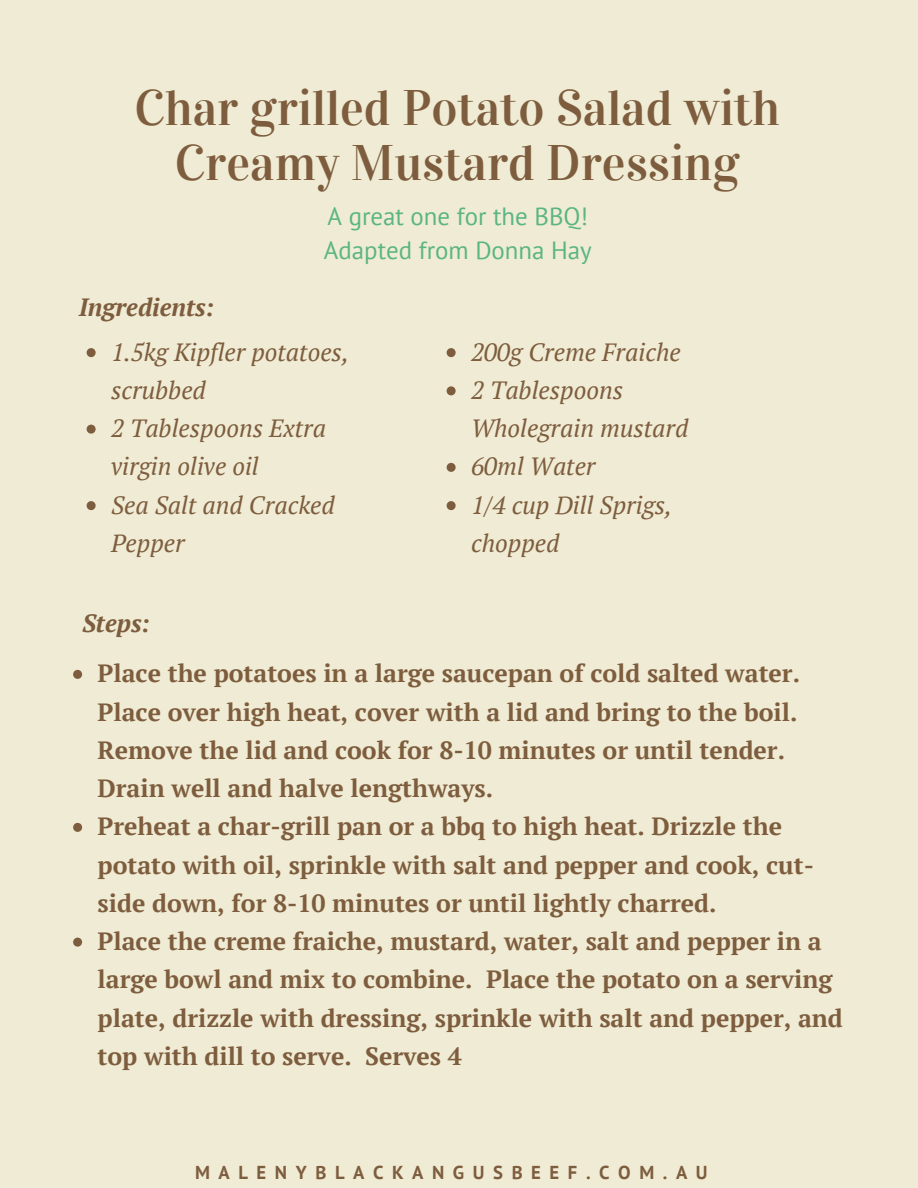
<style>
.page{position:relative;width:918px;height:1188px;background:#f0ebd4}
.page>*{position:absolute;margin:0;border:0;box-sizing:border-box;transform-origin:0 0}
.t1{font:49.8px/55.2px "Vidaloka";color:#7d5d3e;text-align:center}
.t2{font:700 24.9px/38.2px "PT Serif";color:#7d5d3e}
.t3{font:italic 24.9px/38.2px "PT Serif";color:#7d5d3e}
.t4{font:24.9px/33.8px "PT Sans";color:#5ab581}
.t5{font:italic 700 24.9px "PT Serif";color:#7d5d3e}
.t6{font:700 18.75px "PT Sans";letter-spacing:.46em;color:#7d5d3e}
</style>
<div class="page">
<svg style="left:87px;top:348px;width:9px;height:9px"></svg>
<svg style="left:87px;top:425px;width:9px;height:9px"></svg>
<svg style="left:87px;top:501px;width:9px;height:9px"></svg>
<svg style="left:73px;top:670px;width:9px;height:9px"></svg>
<svg style="left:73px;top:823px;width:9px;height:9px"></svg>
<svg style="left:73px;top:938px;width:9px;height:9px"></svg>
<svg style="left:447px;top:348px;width:9px;height:9px"></svg>
<svg style="left:447px;top:386px;width:9px;height:9px"></svg>
<svg style="left:447px;top:463px;width:9px;height:9px"></svg>
<svg style="left:447px;top:501px;width:9px;height:9px"></svg>
<h1 class="t1" style="left:134px;top:81px;width:647px">Char grilled Potato Salad with<br>Creamy Mustard Dressing</h1>
<p class="t4" style="left:324px;top:199px;width:269px">A great one for the BBQ!<br>Adapted from Donna Hay</p>
<p class="t5" style="left:79px;top:290px;width:137px">Ingredients:</p>
<p class="t3" style="left:111px;top:332px;width:239px">1.5kg Kipfler potatoes, scrubbed<br>2 Tablespoons Extra virgin olive oil<br>Sea Salt and Cracked<br>Pepper</p>
<p class="t3" style="left:471px;top:332px;width:219px">200g Creme Fraiche<br>2 Tablespoons<br>Wholegrain mustard<br>60ml Water<br>1/4 cup Dill Sprigs, chopped</p>
<p class="t5" style="left:82px;top:606px;width:70px">Steps:</p>
<p class="t2" style="left:98px;top:654px;width:747px">Place the potatoes in a large saucepan of cold salted water.<br>Place over high heat, cover with a lid and bring to the boil.<br>Remove the lid and cook for 8-10 minutes or until tender.<br>Drain well and halve lengthways.<br>Preheat a char-grill pan or a bbq to high heat. Drizzle the potato with oil, sprinkle with salt and pepper and cook, cut&shy;side down, for 8-10 minutes or until lightly charred.<br>Place the creme fraiche, mustard, water, salt and pepper in a large bowl and mix to combine. Place the potato on a serving plate, drizzle with dressing, sprinkle with salt and pepper, and top with dill to serve. Serves 4</p>
<p class="t6" style="left:195px;top:1160px;width:514px">MALENYBLACKANGUSBEEF.COM.AU</p>
</div>
